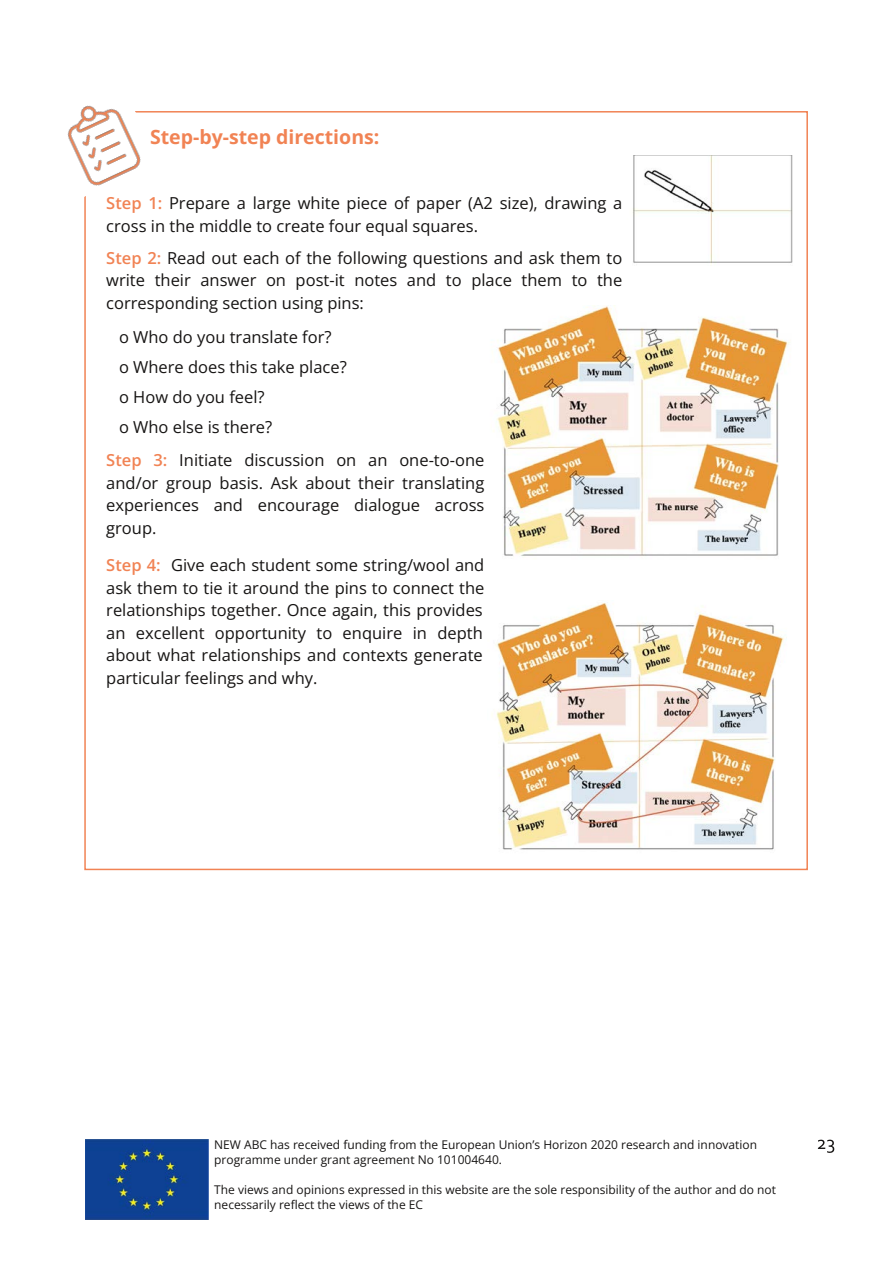
<style>
.page{position:relative;width:893px;height:1263px;background:#fff}
.page>*{position:absolute;margin:0;border:0;box-sizing:border-box;transform-origin:0 0}
.t1{font:700 19.5px "Open Sans";color:#f18354}
.t2{font:16.5px/22.5px "Open Sans";color:#161413;text-align:justify}
.t3{font:12px/15px "Open Sans";color:#161413}
.s1{font-weight:600;color:#f18354}
</style>
<div class="page">
<img style="left:85px;top:1140px;width:124px;height:80px">
<svg style="left:818px;top:1140px;width:16px;height:13px"></svg>
<img style="left:67px;top:105px;width:92px;height:93px">
<img style="left:493px;top:306px;width:297px;height:250px">
<img style="left:496px;top:602px;width:288px;height:248px">
<img style="left:633px;top:156px;width:159px;height:109px">
<p class="t1" style="left:150px;top:123px;width:231px">Step-by-step directions:</p>
<p class="t2" style="left:106px;top:192px;width:518px"><span class="s1">Step 1:</span> Prepare a large white piece of paper (A2 size), drawing a cross in the middle to create four equal squares.</p>
<p class="t2" style="left:106px;top:246px;width:518px"><span class="s1">Step 2:</span> Read out each of the following questions and ask them to write their answer on post-it notes and to place them to the corresponding section using pins:</p>
<p class="t2" style="left:119px;top:321px;width:229px;line-height:30px;text-align:left">o Who do you translate for?<br>o Where does this take place? o How do you feel?<br>o Who else is there?</p>
<p class="t2" style="left:106px;top:449px;width:380px"><span class="s1">Step 3:</span> Initiate discussion on an one-to-one and/or group basis. Ask about their translating experiences and encourage dialogue across group.</p>
<p class="t2" style="left:106px;top:554px;width:380px"><span class="s1">Step 4:</span> Give each student some string/wool and ask them to tie it around the pins to connect the relationships together. Once again, this provides an excellent opportunity to enquire in depth about what relationships and contexts generate particular feelings and why.</p>
<p class="t3" style="left:214px;top:1137px;width:544px">NEW ABC has received funding from the European Union’s Horizon 2020 research and innovation programme under grant agreement No 101004640.</p>
<p class="t3" style="left:214px;top:1182px;width:563px">The views and opinions expressed in this website are the sole responsibility of the author and do not necessarily reflect the views of the EC</p>
</div>
